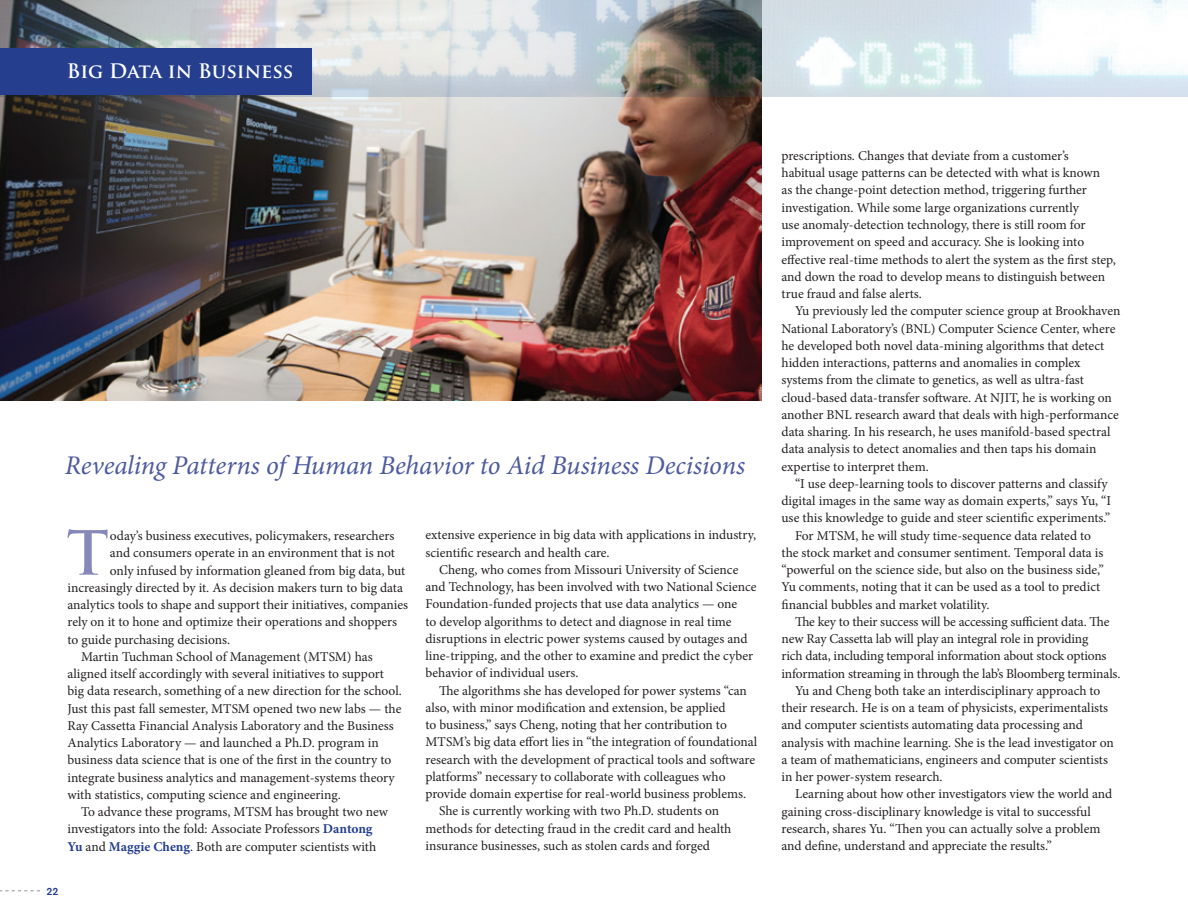
<style>
.page{position:relative;width:1188px;height:918px;background:#fff}
.page>*{position:absolute;margin:0;border:0;box-sizing:border-box;transform-origin:0 0}
.t1{font:700 59.25px "Trajan Pro";color:#8688ba}
.t2{font:italic 27px "Minion Pro";letter-spacing:-.01em;color:#4d5a9e}
.t3{font:700 19.5px "Trajan Pro";color:#fff}
.t4{font:13.5px/17.2px "Minion Pro";letter-spacing:-.005em;color:#231f20}
.t5{font:500 10.5px "Akzidenz Grotesk BE";color:#253f8e}
.s1{font-weight:700;color:#253f8e}
</style>
<div class="page">
<img style="left:0;top:96px;width:762px;height:305px">
<img style="left:0;top:0;width:1188px;height:96px">
<svg style="left:0;top:890px;width:40px;height:1px"></svg>
<div style="left:0;top:48px;width:312px;height:46px;background:#253f8e"></div>
<h3 class="t3" style="left:67px;top:59px;width:228px">Big Data in Business</h3>
<h2 class="t2" style="left:65px;top:447px;width:682px">Revealing Patterns of Human Behavior to Aid Business Decisions</h2>
<h1 class="t1" style="left:67px;top:516px;width:44px">T</h1>
<p class="t4" style="left:110px;top:527px;width:286px">oday’s business executives, policymakers, researchers</p>
<p class="t4" style="left:110px;top:544px;width:286px">and consumers operate in an environment that is not</p>
<p class="t4" style="left:110px;top:562px;width:297px">only infused by information gleaned from big data, but</p>
<p class="t4" style="left:68px;top:579px;width:337px">increasingly directed by it. As decision makers turn to big data</p>
<p class="t4" style="left:68px;top:596px;width:342px">analytics tools to shape and support their initiatives, companies</p>
<p class="t4" style="left:68px;top:613px;width:331px">rely on it to hone and optimize their operations and shoppers</p>
<p class="t4" style="left:68px;top:631px;width:164px">to guide purchasing decisions.</p>
<p class="t4" style="left:81px;top:648px;width:293px">Martin Tuchman School of Management (MTSM) has</p>
<p class="t4" style="left:68px;top:665px;width:318px">aligned itself accordingly with several initiatives to support</p>
<p class="t4" style="left:68px;top:683px;width:336px">big data research, something of a new direction for the school.</p>
<p class="t4" style="left:68px;top:700px;width:336px">Just this past fall semester, MTSM opened two new labs — the</p>
<p class="t4" style="left:68px;top:717px;width:328px">Ray Cassetta Financial Analysis Laboratory and the Business</p>
<p class="t4" style="left:68px;top:734px;width:313px">Analytics Laboratory — and launched a Ph.D. program in</p>
<p class="t4" style="left:68px;top:752px;width:325px">business data science that is one of the first in the country to</p>
<p class="t4" style="left:68px;top:769px;width:329px">integrate business analytics and management-systems theory</p>
<p class="t4" style="left:68px;top:786px;width:275px">with statistics, computing science and engineering.</p>
<p class="t4" style="left:81px;top:803px;width:309px">To advance these programs, MTSM has brought two new</p>
<p class="t4" style="left:68px;top:821px;width:307px">investigators into the fold: Associate Professors <span class="s1">Dantong</span></p>
<p class="t4" style="left:68px;top:838px;width:310px"><span class="s1">Yu</span> and <span class="s1">Maggie Cheng</span>. Both are computer scientists with</p>
<p class="t5" style="left:47px;top:885px;width:13px">22</p>
<p class="t4" style="left:426px;top:526px;width:332px">extensive experience in big data with applications in industry, scientific research and health care.</p>
<p class="t4" style="left:426px;top:561px;width:333px;text-indent:14px">Cheng, who comes from Missouri University of Science and Technology, has been involved with two National Science Foundation-funded projects that use data analytics — one<br>to develop algorithms to detect and diagnose in real time disruptions in electric power systems caused by outages and line-tripping, and the other to examine and predict the cyber behavior of individual users.</p>
<p class="t4" style="left:439px;top:682px;width:309px">The algorithms she has developed for power systems “can</p>
<p class="t4" style="left:426px;top:699px;width:302px">also, with minor modification and extension, be applied</p>
<p class="t4" style="left:426px;top:716px;width:303px">to business,” says Cheng, noting that her contribution to</p>
<p class="t4" style="left:426px;top:733px;width:333px">MTSM’s big data effort lies in “the integration of foundational</p>
<p class="t4" style="left:426px;top:751px;width:331px">research with the development of practical tools and software</p>
<p class="t4" style="left:426px;top:768px;width:302px">platforms” necessary to collaborate with colleagues who</p>
<p class="t4" style="left:426px;top:785px;width:322px">provide domain expertise for real-world business problems.</p>
<p class="t4" style="left:439px;top:802px;width:282px">She is currently working with two Ph.D. students on</p>
<p class="t4" style="left:426px;top:820px;width:307px">methods for detecting fraud in the credit card and health</p>
<p class="t4" style="left:426px;top:837px;width:286px">insurance businesses, such as stolen cards and forged</p>
<p class="t4" style="left:782px;top:147px;width:336px">prescriptions. Changes that deviate from a customer’s<br>habitual usage patterns can be detected with what is known<br>as the change-point detection method, triggering further investigation. While some large organizations currently<br>use anomaly-detection technology, there is still room for improvement on speed and accuracy. She is looking into effective real-time methods to alert the system as the first step, and down the road to develop means to distinguish between true fraud and false alerts.</p>
<p class="t4" style="left:782px;top:302px;width:341px;text-indent:14px">Yu previously led the computer science group at Brookhaven National Laboratory’s (BNL) Computer Science Center, where he developed both novel data-mining algorithms that detect hidden interactions, patterns and anomalies in complex systems from the climate to genetics, as well as ultra-fast cloud-based data-transfer software. At NJIT, he is working on another BNL research award that deals with high-performance data sharing. In his research, he uses manifold-based spectral data analysis to detect anomalies and then taps his domain expertise to interpret them.</p>
<p class="t4" style="left:795px;top:475px;width:314px">“I use deep-learning tools to discover patterns and classify</p>
<p class="t4" style="left:782px;top:492px;width:331px">digital images in the same way as domain experts,” says Yu, “I</p>
<p class="t4" style="left:782px;top:509px;width:330px">use this knowledge to guide and steer scientific experiments.”</p>
<p class="t4" style="left:795px;top:527px;width:298px">For MTSM, he will study time-sequence data related to</p>
<p class="t4" style="left:782px;top:544px;width:324px">the stock market and consumer sentiment. Temporal data is</p>
<p class="t4" style="left:782px;top:561px;width:324px">“powerful on the science side, but also on the business side,”</p>
<p class="t4" style="left:782px;top:578px;width:320px">Yu comments, noting that it can be used as a tool to predict</p>
<p class="t4" style="left:782px;top:596px;width:209px">financial bubbles and market volatility.</p>
<p class="t4" style="left:795px;top:613px;width:316px">The key to their success will be accessing sufficient data. The</p>
<p class="t4" style="left:782px;top:630px;width:308px">new Ray Cassetta lab will play an integral role in providing</p>
<p class="t4" style="left:782px;top:647px;width:326px">rich data, including temporal information about stock options</p>
<p class="t4" style="left:782px;top:665px;width:340px">information streaming in through the lab’s Bloomberg terminals.</p>
<p class="t4" style="left:795px;top:682px;width:307px">Yu and Cheng both take an interdisciplinary approach to</p>
<p class="t4" style="left:782px;top:699px;width:328px">their research. He is on a team of physicists, experimentalists</p>
<p class="t4" style="left:782px;top:716px;width:303px">and computer scientists automating data processing and</p>
<p class="t4" style="left:782px;top:734px;width:334px">analysis with machine learning. She is the lead investigator on</p>
<p class="t4" style="left:782px;top:751px;width:328px">a team of mathematicians, engineers and computer scientists</p>
<p class="t4" style="left:782px;top:768px;width:163px">in her power-system research.</p>
<p class="t4" style="left:795px;top:785px;width:319px">Learning about how other investigators view the world and</p>
<p class="t4" style="left:782px;top:803px;width:311px">gaining cross-disciplinary knowledge is vital to successful</p>
<p class="t4" style="left:782px;top:820px;width:320px">research, shares Yu. “Then you can actually solve a problem</p>
<p class="t4" style="left:782px;top:837px;width:272px">and define, understand and appreciate the results.”</p>
</div>
